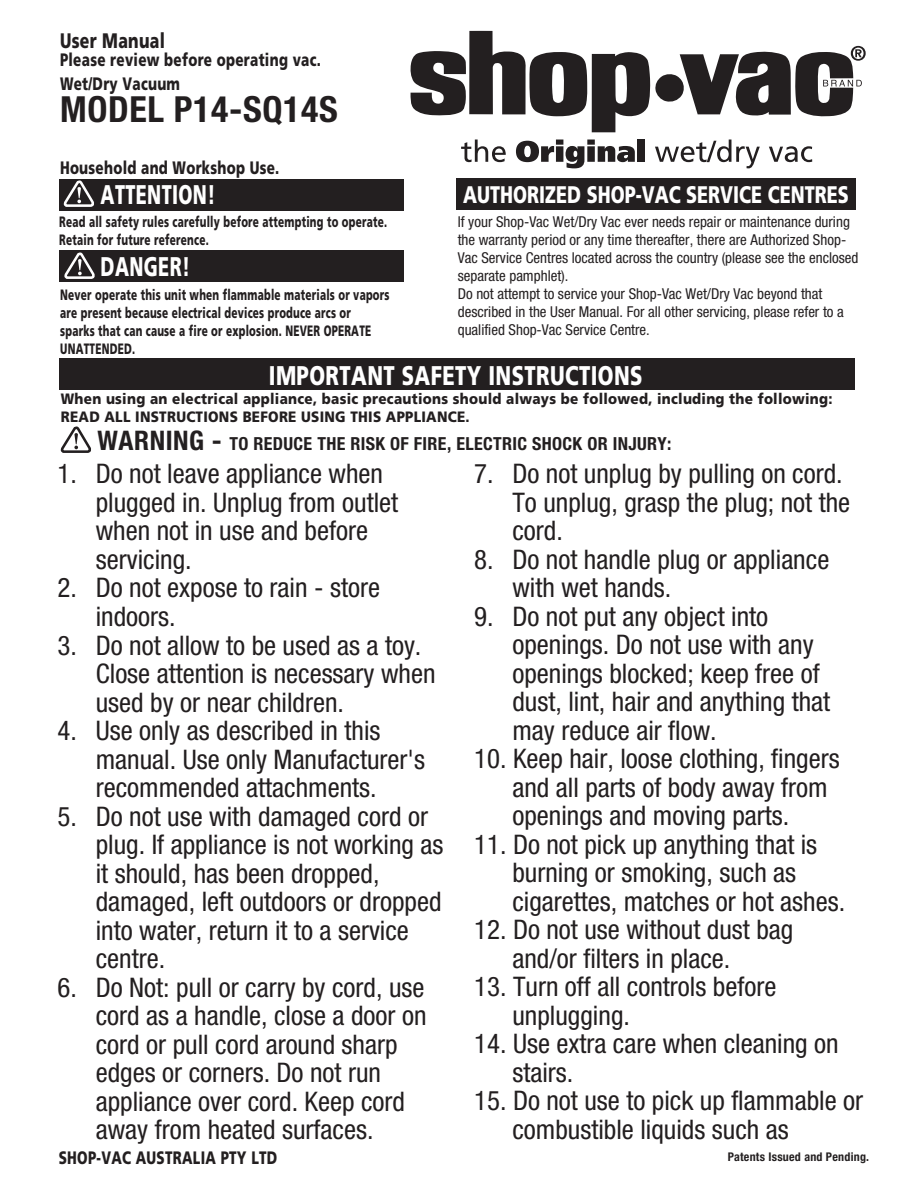
<style>
.page{position:relative;width:918px;height:1188px;background:#fff}
.page>*{position:absolute;margin:0;border:0;box-sizing:border-box;transform-origin:0 0}
.t1{font:700 condensed 36px "Helvetica Neue";letter-spacing:.02em;color:#231f20}
.t2{font:condensed 27px/28.5px "Helvetica Neue";color:#231f20}
.t3{font:900 27px "Frutiger";letter-spacing:.02em;color:#fff;scale:.75 1}
.t4{font:900 27px "Frutiger";letter-spacing:.02em;color:#fff;scale:.67 1}
.t5{font:900 24px "Frutiger";color:#fff;scale:.75 1}
.t6{font:900 21px "Frutiger";letter-spacing:.02em;color:#231f20;scale:.75 1}
.t7{font:900 18px/24px "Frutiger";letter-spacing:.02em;color:#231f20;scale:.75 1}
.t8{font:700 condensed 18px "Helvetica Neue";letter-spacing:.02em;color:#231f20}
.t9{font:condensed 15px/18px "Helvetica Neue";color:#231f20}
.t10{font:900 15px/18px "Frutiger";letter-spacing:.02em;color:#231f20;scale:.67 1}
.t11{font:900 15px/18px "Frutiger";letter-spacing:.02em;color:#231f20;scale:.9 1}
.t12{font:700 condensed 12px "Helvetica Neue";letter-spacing:.02em;color:#231f20}
.s1{font-size:27px}
</style>
<div class="page">
<div style="left:59px;top:179px;width:345px;height:31px;background:#231f20"></div>
<div style="left:59px;top:251px;width:345px;height:31px;background:#231f20"></div>
<svg style="left:61px;top:180px;width:34px;height:31px"></svg>
<svg style="left:60px;top:426px;width:31px;height:27px"></svg>
<svg style="left:62px;top:250px;width:34px;height:29px"></svg>
<div style="left:457px;top:179px;width:399px;height:31px;background:#231f20"></div>
<div style="left:59px;top:359px;width:795px;height:31px;background:#231f20"></div>
<svg style="left:410px;top:31px;width:456px;height:101px"></svg>
<svg style="left:461px;top:140px;width:45px;height:22px"></svg>
<svg style="left:516px;top:140px;width:119px;height:28px"></svg>
<div style="left:637px;top:140px;width:8px;height:22px;background:#231f20"></div>
<svg style="left:655px;top:140px;width:105px;height:28px"></svg>
<svg style="left:769px;top:146px;width:43px;height:16px"></svg>
<p class="t6" style="left:60px;top:28px;width:142px">User Manual</p>
<p class="t7" style="left:60px;top:47px;width:349px">Please review before operating vac.<br>Wet/Dry Vacuum</p>
<h1 class="t1" style="left:60px;top:87px;width:279px">MODEL P14-SQ14S</h1>
<p class="t7" style="left:60px;top:157px;width:294px;line-height:21px">Household and Workshop Use.<br>Household and Workshop Use.</p>
<p class="t4" style="left:101px;top:178px;width:173px">ATTENTION!</p>
<p class="t10" style="left:59px;top:212px;width:491px">Read all safety rules carefully before attempting to operate.<br>Retain for future reference.</p>
<p class="t4" style="left:101px;top:250px;width:135px">DANGER!</p>
<p class="t10" style="left:60px;top:285px;width:493px">Never operate this unit when flammable materials or vapors are present because electrical devices produce arcs or<br>sparks that can cause a fire or explosion. NEVER OPERATE UNATTENDED.</p>
<p class="t5" style="left:463px;top:180px;width:516px">AUTHORIZED SHOP-VAC SERVICE CENTRES</p>
<p class="t9" style="left:458px;top:213px;width:402px">If your Shop-Vac Wet/Dry Vac ever needs repair or maintenance during the warranty period or any time thereafter, there are Authorized Shop-Vac Service Centres located across the country (please see the enclosed separate pamphlet).<br>Do not attempt to service your Shop-Vac Wet/Dry Vac beyond that described in the User Manual. For all other servicing, please refer to a qualified Shop-Vac Service Centre.</p>
<p class="t3" style="left:269px;top:359px;width:500px">IMPORTANT SAFETY INSTRUCTIONS</p>
<p class="t11" style="left:61px;top:390px;width:859px">When using an electrical appliance, basic precautions should always be followed, including the following:<br>READ ALL INSTRUCTIONS BEFORE USING THIS APPLIANCE.</p>
<p class="t8" style="left:98px;top:432px;width:576px"><span class="s1">WARNING -</span> TO REDUCE THE RISK OF FIRE, ELECTRIC SHOCK OR INJURY:</p>
<p class="t2" style="left:96px;top:459px;width:304px;text-indent:-38px">1. Do not leave appliance when plugged in. Unplug from outlet when not in use and before servicing.</p>
<p class="t2" style="left:96px;top:574px;width:286px;text-indent:-38px">2. Do not expose to rain - store indoors.</p>
<p class="t2" style="left:96px;top:631px;width:341px;text-indent:-38px">3. Do not allow to be used as a toy.<br>Close attention is necessary when used by or near children.</p>
<p class="t2" style="left:96px;top:716px;width:331px;text-indent:-38px">4. Use only as described in this manual. Use only Manufacturer's recommended attachments.</p>
<p class="t2" style="left:96px;top:802px;width:349px;text-indent:-38px">5. Do not use with damaged cord or plug. If appliance is not working as it should, has been dropped, damaged, left outdoors or dropped into water, return it to a service centre.</p>
<p class="t2" style="left:96px;top:973px;width:332px;text-indent:-38px">6. Do Not: pull or carry by cord, use cord as a handle, close a door on cord or pull cord around sharp edges or corners. Do not run appliance over cord. Keep cord away from heated surfaces.</p>
<p class="t2" style="left:512px;top:459px;width:339px;text-indent:-38px">7. Do not unplug by pulling on cord.<br>To unplug, grasp the plug; not the cord.</p>
<p class="t2" style="left:512px;top:545px;width:318px;text-indent:-38px">8. Do not handle plug or appliance with wet hands.</p>
<p class="t2" style="left:512px;top:602px;width:319px;text-indent:-38px">9. Do not put any object into openings. Do not use with any openings blocked; keep free of dust, lint, hair and anything that may reduce air flow.</p>
<p class="t2" style="left:512px;top:744px;width:329px;text-indent:-38px">10. Keep hair, loose clothing, fingers and all parts of body away from openings and moving parts.</p>
<p class="t2" style="left:512px;top:830px;width:334px;text-indent:-38px">11. Do not pick up anything that is burning or smoking, such as cigarettes, matches or hot ashes.</p>
<p class="t2" style="left:512px;top:915px;width:282px;text-indent:-38px">12. Do not use without dust bag and/or filters in place.</p>
<p class="t2" style="left:512px;top:972px;width:265px;text-indent:-38px">13. Turn off all controls before unplugging.</p>
<p class="t2" style="left:512px;top:1029px;width:328px;text-indent:-38px">14. Use extra care when cleaning on stairs.</p>
<p class="t2" style="left:512px;top:1086px;width:352px;text-indent:-38px">15. Do not use to pick up flammable or combustible liquids such as</p>
<p class="t7" style="left:59px;top:1145px;width:293px">SHOP-VAC AUSTRALIA PTY LTD</p>
<p class="t12" style="left:728px;top:1150px;width:143px">Patents Issued and Pending.</p>
</div>
